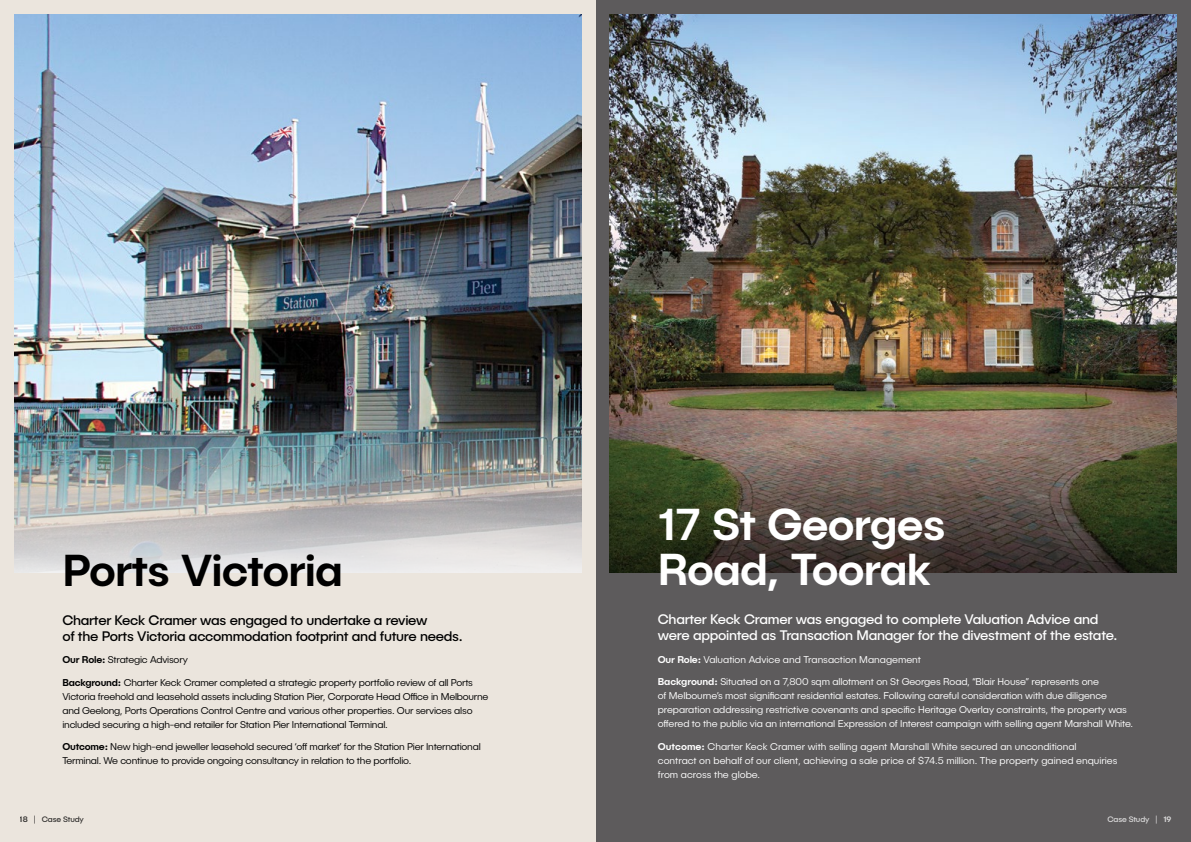
<style>
.page{position:relative;width:1191px;height:842px;background:#fff}
.page>*{position:absolute;margin:0;border:0;box-sizing:border-box;transform-origin:0 0}
.t1{font:500 45px/45px "Publica Sans";letter-spacing:-.02em;color:#fff}
.t2{font:500 45px "Publica Sans";letter-spacing:-.02em;color:#000}
.t3{font:14px/16px "Publica Sans";letter-spacing:-.02em;color:#fff}
.t4{font:14px/16px "Publica Sans";letter-spacing:-.02em;color:#000}
.t5{font:300 10px/14px "Publica Sans";letter-spacing:-.01em;color:#fff}
.t6{font:300 10px/14px "Publica Sans";letter-spacing:-.02em;color:#000}
.t7{font:8px "Publica Sans";letter-spacing:-.02em;color:#000}
.t8{font:8px "Publica Sans";letter-spacing:-.02em;color:#fff}
.s1{font-weight:500}
</style>
<div class="page">
<div style="left:595px;top:0;width:596px;height:842px;background:#5d5b5c"></div>
<img style="left:609px;top:14px;width:567px;height:372px">
<svg style="left:609px;top:386px;width:567px;height:187px;background:#5d5543"></svg>
<div style="left:0;top:0;width:595px;height:842px;background:#ebe5dd"></div>
<img style="left:14px;top:14px;width:567px;height:372px">
<img style="left:14px;top:386px;width:567px;height:187px">
<h1 class="t2" style="left:62px;top:541px;width:282px">Ports Victoria</h1>
<h2 class="t4" style="left:62px;top:611px;width:402px">Charter Keck Cramer was engaged to undertake a review<br>of the Ports Victoria accommodation footprint and future needs.</h2>
<p class="t6" style="left:62px;top:652px;width:127px"><span class="s1">Our Role:</span> Strategic Advisory</p>
<p class="t6" style="left:62px;top:675px;width:427px"><span class="s1">Background:</span> Charter Keck Cramer completed a strategic property portfolio review of all Ports Victoria freehold and leasehold assets including Station Pier, Corporate Head Office in Melbourne and Geelong, Ports Operations Control Centre and various other properties. Our services also included securing a high-end retailer for Station Pier International Terminal.</p>
<p class="t6" style="left:62px;top:739px;width:420px"><span class="s1">Outcome:</span> New high-end jeweller leasehold secured ‘off market’ for the Station Pier International<br>Terminal. We continue to provide ongoing consultancy in relation to the portfolio.</p>
<h1 class="t1" style="left:658px;top:501px;width:289px">17 St Georges<br>Road, Toorak</h1>
<h2 class="t3" style="left:658px;top:611px;width:461px">Charter Keck Cramer was engaged to complete Valuation Advice and were appointed as Transaction Manager for the divestment of the estate.</h2>
<p class="t5" style="left:658px;top:652px;width:265px"><span class="s1">Our Role:</span> Valuation Advice and Transaction Management</p>
<p class="t5" style="left:658px;top:674px;width:477px"><span class="s1">Background:</span> Situated on a 7,800 sqm allotment on St Georges Road, “Blair House” represents one<br>of Melbourne’s most significant residential estates. Following careful consideration with due diligence preparation addressing restrictive covenants and specific Heritage Overlay constraints, the property was offered to the public via an international Expression of Interest campaign with selling agent Marshall White.</p>
<p class="t5" style="left:658px;top:739px;width:461px"><span class="s1">Outcome:</span> Charter Keck Cramer with selling agent Marshall White secured an unconditional contract on behalf of our client, achieving a sale price of $74.5 million. The property gained enquiries from across the globe.</p>
<p class="t7" style="left:20px;top:814px;width:66px"><span class="s1">18</span> | Case Study</p>
<p class="t8" style="left:1107px;top:814px;width:65px">Case Study | <span class="s1">19</span></p>
</div>
